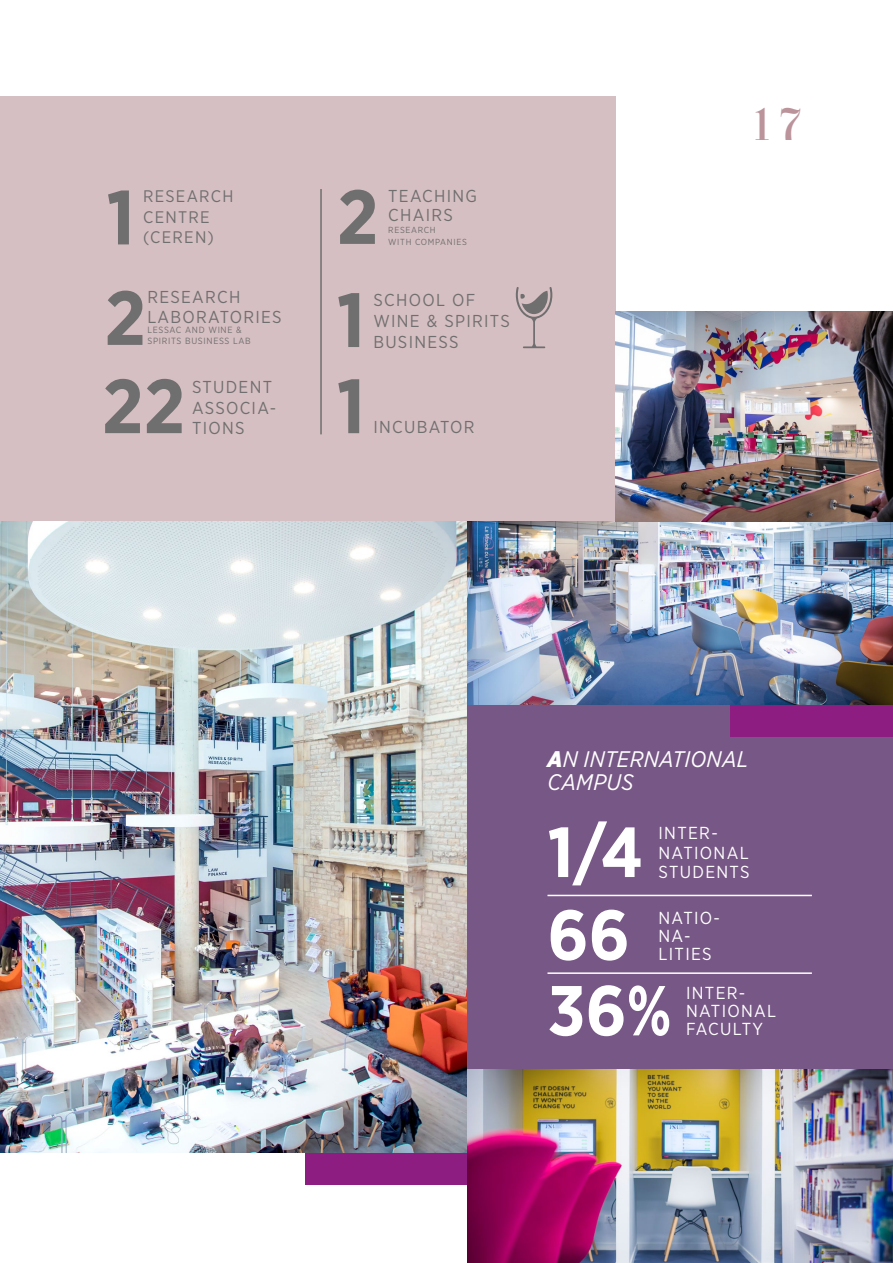
<style>
.page{position:relative;width:893px;height:1263px;background:#fff}
.page>*{position:absolute;margin:0;border:0;box-sizing:border-box;transform-origin:0 0}
.t1{font:700 76.5px/86.1px "Gotham Narrow";color:#706f6f}
.t2{font:700 70.5px "Gotham Narrow";color:#fff}
.t3{font:45px "Didonesque";color:#bb939b}
.t4{font:italic 22.5px/22.5px "Gotham Narrow";letter-spacing:.01em;color:#fff}
.t5{font:17.4px/18px "Gotham Narrow";letter-spacing:.075em;color:#fff}
.t6{font:17.25px/20.7px "Gotham Narrow";letter-spacing:.075em;color:#706f6f}
.t7{font:16.8px/20.1px "Gotham Narrow";letter-spacing:.075em;color:#706f6f}
.t8{font:9px/10.5px "Gotham Narrow";letter-spacing:.075em;color:#706f6f}
.t9{font:8.85px/11.7px "Gotham Narrow";letter-spacing:.075em;color:#706f6f}
.s1{font-weight:900}
</style>
<div class="page">
<div style="left:0;top:96px;width:615px;height:425px;background:#d6bfc3"></div>
<hr style="left:320px;top:189px;width:2px;height:245px;background:#706f6f">
<svg style="left:516px;top:287px;width:36px;height:61px"></svg>
<img style="left:0;top:521px;width:468px;height:632px">
<img style="left:468px;top:521px;width:425px;height:184px">
<div style="left:306px;top:1153px;width:162px;height:31px;background:#8e1d82"></div>
<img style="left:615px;top:311px;width:278px;height:210px">
<div style="left:468px;top:705px;width:425px;height:364px;background:#775785"></div>
<hr style="left:547px;top:895px;width:265px;height:1px;background:#fff">
<hr style="left:547px;top:972px;width:265px;height:2px;background:#fff">
<div style="left:731px;top:705px;width:162px;height:32px;background:#8e1d82"></div>
<img style="left:468px;top:1069px;width:425px;height:194px">
<h1 class="t1" style="left:106px;top:174px;width:30px">1</h1>
<p class="t7" style="left:143px;top:186px;width:92px">RESEARCH<br>CENTRE (CEREN)</p>
<h1 class="t1" style="left:104px;top:274px;width:43px">2</h1>
<p class="t6" style="left:147px;top:287px;width:136px;line-height:19.5px">RESEARCH<br>LABORATORIES</p>
<p class="t8" style="left:147px;top:325px;width:105px">LESSAC AND WINE &amp;<br>SPIRITS BUSINESS LAB</p>
<h1 class="t1" style="left:102px;top:362px;width:85px">22</h1>
<p class="t6" style="left:192px;top:376px;width:86px">STUDENT<br>ASSOCIA-<br>TIONS</p>
<h1 class="t1" style="left:337px;top:173px;width:43px">2</h1>
<p class="t6" style="left:388px;top:187px;width:90px;line-height:18.8px">TEACHING<br>CHAIRS</p>
<p class="t9" style="left:388px;top:224px;width:80px">RESEARCH<br>WITH COMPANIES</p>
<h1 class="t1" style="left:337px;top:276px;width:30px">1<br>1</h1>
<p class="t6" style="left:373px;top:289px;width:138px">SCHOOL OF<br>WINE &amp; SPIRITS<br>BUSINESS</p>
<p class="t6" style="left:373px;top:416px;width:103px">INCUBATOR</p>
<h3 class="t3" style="left:753px;top:100px;width:50px">17</h3>
<h3 class="t4" style="left:547px;top:747px;width:202px"><span class="s1">A</span>N INTERNATIONAL<br>CAMPUS</h3>
<h2 class="t2" style="left:547px;top:807px;width:97px">1/4</h2>
<p class="t5" style="left:658px;top:823px;width:93px;line-height:19.5px">INTER-<br>NATIONAL<br>STUDENTS</p>
<h2 class="t2" style="left:547px;top:890px;width:84px">66</h2>
<p class="t5" style="left:658px;top:909px;width:63px">NATIO-<br>NA-<br>LITIES</p>
<h2 class="t2" style="left:547px;top:965px;width:125px">36%</h2>
<p class="t5" style="left:686px;top:983px;width:92px">INTER-<br>NATIONAL<br>FACULTY</p>
</div>
